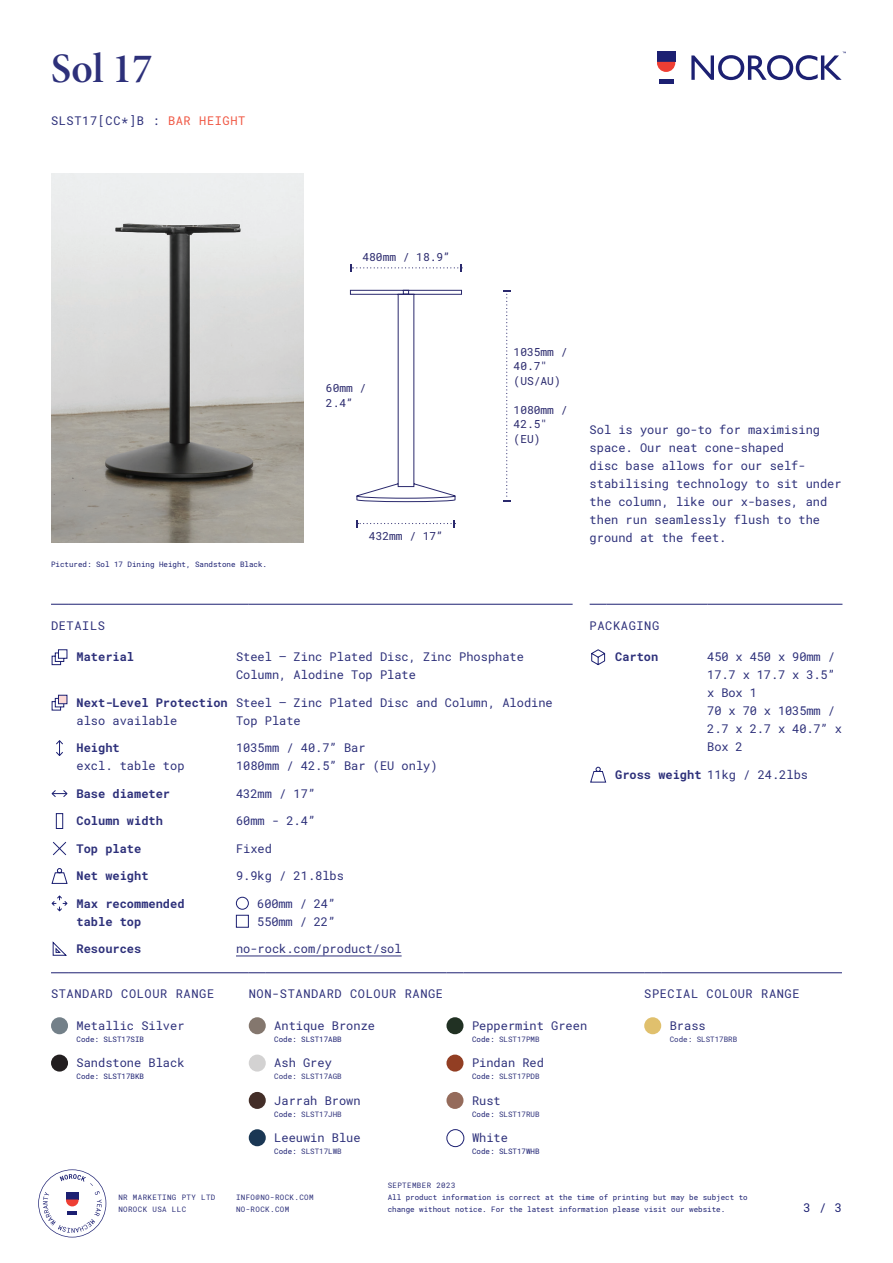
<style>
.page{position:relative;width:893px;height:1263px;background:#fff}
.page>*{position:absolute;margin:0;border:0;box-sizing:border-box;transform-origin:0 0}
.t1{font:42px "Minion Pro Semibold Subh";color:#2d307a}
.t2{font:12px/18px "Roboto Mono";color:#2d307a}
.t3{font:700 12px/18px "Roboto Mono";color:#2d307a}
.t4{font:12px "Roboto Mono";letter-spacing:.05em;color:#2d307a}
.t5{font:12px "Roboto Mono";color:#1c2072}
.t6{font:11.25px/14.5px "Roboto Mono";color:#2a296d}
.t7{font:7.5px/12px "Roboto Mono";color:#1c2072}
.t8{font:7.5px "Roboto Mono";color:#2d307a}
.t9{font:7.5px/12px "Roboto Mono";letter-spacing:.05em;color:#2d307a}
.s1{color:#f05642}
.s2{font-weight:700}
.s3{color:#1c2072}
</style>
<div class="page">
<hr style="left:659px;top:80px;width:14px;height:4px;background:#1c2072">
<div style="left:657px;top:51px;width:18px;height:11px;background:#1c2072"></div>
<svg style="left:657px;top:62px;width:18px;height:10px"></svg>
<svg style="left:691px;top:52px;width:155px;height:28px"></svg>
<svg style="left:38px;top:1169px;width:68px;height:68px"></svg>
<img style="left:51px;top:174px;width:252px;height:368px">
<svg style="left:51px;top:972px;width:17px;height:1px"></svg>
<hr style="left:68px;top:972px;width:181px;height:1px;background:#1c2072">
<svg style="left:249px;top:972px;width:17px;height:1px"></svg>
<hr style="left:266px;top:972px;width:180px;height:1px;background:#1c2072">
<svg style="left:446px;top:972px;width:17px;height:1px"></svg>
<hr style="left:463px;top:972px;width:181px;height:1px;background:#1c2072">
<svg style="left:644px;top:972px;width:17px;height:1px"></svg>
<hr style="left:661px;top:972px;width:181px;height:1px;background:#1c2072">
<div style="left:51px;top:1017px;width:17px;height:17px;background:#738089;border-radius:50%"></div>
<div style="left:249px;top:1017px;width:17px;height:17px;background:#84776e;border-radius:50%"></div>
<div style="left:446px;top:1017px;width:17px;height:17px;background:#213123;border-radius:50%"></div>
<div style="left:644px;top:1017px;width:17px;height:17px;background:#e0c06d;border-radius:50%"></div>
<div style="left:51px;top:1054px;width:17px;height:17px;background:#231f20;border-radius:50%"></div>
<div style="left:249px;top:1054px;width:17px;height:17px;background:#d3d2d2;border-radius:50%"></div>
<div style="left:446px;top:1054px;width:17px;height:17px;background:#923e23;border-radius:50%"></div>
<div style="left:249px;top:1092px;width:17px;height:17px;background:#432e28;border-radius:50%"></div>
<div style="left:446px;top:1092px;width:17px;height:17px;background:#956b5b;border-radius:50%"></div>
<div style="left:249px;top:1129px;width:17px;height:17px;background:#1a3754;border-radius:50%"></div>
<div style="left:446px;top:1129px;width:18px;height:18px;border:1px solid #1c2072;border-radius:50%"></div>
<svg style="left:51px;top:604px;width:17px;height:1px"></svg>
<hr style="left:68px;top:604px;width:168px;height:1px;background:#1c2072">
<svg style="left:236px;top:604px;width:13px;height:1px"></svg>
<hr style="left:249px;top:604px;width:324px;height:1px;background:#1c2072">
<svg style="left:51px;top:649px;width:17px;height:16px"></svg>
<svg style="left:51px;top:698px;width:14px;height:13px"></svg>
<div style="left:58px;top:695px;width:9px;height:9px;background:#fcd9d7;border:1px solid #1c2072"></div>
<svg style="left:56px;top:740px;width:7px;height:16px"></svg>
<svg style="left:51px;top:790px;width:17px;height:7px"></svg>
<svg style="left:55px;top:813px;width:9px;height:16px"></svg>
<div style="left:56px;top:813px;width:7px;height:16px;border:1px solid #1c2072"></div>
<svg style="left:53px;top:841px;width:14px;height:15px"></svg>
<svg style="left:51px;top:868px;width:17px;height:16px"></svg>
<svg style="left:51px;top:895px;width:17px;height:17px"></svg>
<div style="left:236px;top:897px;width:13px;height:13px;border:1px solid #1c2072;border-radius:50%"></div>
<div style="left:236px;top:915px;width:13px;height:13px;border:1px solid #1c2072"></div>
<svg style="left:52px;top:941px;width:15px;height:15px"></svg>
<hr style="left:236px;top:955px;width:166px;height:1px;background:#2d307a">
<svg style="left:590px;top:604px;width:17px;height:1px"></svg>
<hr style="left:607px;top:604px;width:100px;height:1px;background:#1c2072">
<hr style="left:707px;top:604px;width:135px;height:1px;background:#1c2072">
<svg style="left:591px;top:649px;width:15px;height:17px"></svg>
<svg style="left:590px;top:766px;width:17px;height:17px"></svg>
<svg style="left:350px;top:289px;width:112px;height:213px"></svg>
<svg style="left:351px;top:264px;width:111px;height:7px"></svg>
<svg style="left:357px;top:520px;width:98px;height:7px"></svg>
<svg style="left:503px;top:290px;width:7px;height:212px"></svg>
<h1 class="t1" style="left:51px;top:40px;width:103px">Sol 17</h1>
<p class="t4" style="left:51px;top:112px;width:196px">SLST17[CC*]B : <span class="s1">BAR HEIGHT</span></p>
<p class="t6" style="left:362px;top:249px;width:89px">480mm / 18.9”</p>
<p class="t7" style="left:51px;top:558px;width:218px">Pictured: Sol 17 Dining Height, Sandstone Black.</p>
<p class="t6" style="left:326px;top:380px;width:42px">60mm /<br>2.4”</p>
<p class="t6" style="left:369px;top:529px;width:76px">432mm / 17”</p>
<p class="t6" style="left:514px;top:344px;width:55px">1035mm /<br>40.7" (US/AU)</p>
<p class="t6" style="left:514px;top:402px;width:55px">1080mm /<br>42.5" (EU)</p>
<p class="t4" style="left:51px;top:617px;width:55px">DETAILS</p>
<p class="t3" style="left:77px;top:647px;width:59px">Material</p>
<p class="t2" style="left:236px;top:647px;width:290px">Steel — Zinc Plated Disc, Zinc Phosphate<br>Column, Alodine Top Plate</p>
<p class="t3" style="left:77px;top:693px;width:153px">Next-Level Protection</p>
<p class="t2" style="left:77px;top:711px;width:102px">also available</p>
<p class="t2" style="left:236px;top:693px;width:318px">Steel — Zinc Plated Disc and Column, Alodine<br>Top Plate</p>
<p class="t3" style="left:77px;top:738px;width:45px">Height</p>
<p class="t2" style="left:77px;top:756px;width:110px">excl. table top</p>
<p class="t2" style="left:236px;top:738px;width:203px">1035mm / 40.7” Bar<br>1080mm / 42.5” Bar (EU only)</p>
<p class="t3" style="left:77px;top:784px;width:95px">Base diameter</p>
<p class="t2" style="left:236px;top:784px;width:81px">432mm / 17”</p>
<p class="t3" style="left:77px;top:811px;width:88px">Column width</p>
<p class="t2" style="left:236px;top:811px;width:81px">60mm - 2.4”</p>
<p class="t3" style="left:77px;top:839px;width:66px">Top plate</p>
<p class="t2" style="left:236px;top:839px;width:37px">Fixed</p>
<p class="t3" style="left:77px;top:866px;width:74px">Net weight</p>
<p class="t2" style="left:236px;top:866px;width:109px">9.9kg / 21.8lbs</p>
<p class="t3" style="left:77px;top:894px;width:110px">Max recommended table top</p>
<p class="t2" style="left:257px;top:894px;width:79px">600mm / 24”<br>550mm / 22”</p>
<p class="t3" style="left:77px;top:939px;width:66px">Resources</p>
<p class="t2" style="left:236px;top:939px;width:167px">no-rock.com/product/sol</p>
<p class="t2" style="left:590px;top:421px;width:254px">Sol is your go-to for maximising space. Our neat cone-shaped<br>disc base allows for our self&shy;stabilising technology to sit under the column, like our x-bases, and then run seamlessly flush to the ground at the feet.</p>
<p class="t4" style="left:590px;top:617px;width:71px">PACKAGING</p>
<p class="t3" style="left:615px;top:647px;width:45px">Carton</p>
<p class="t2" style="left:707px;top:647px;width:136px">450 x 450 x 90mm /<br>17.7 x 17.7 x 3.5” x Box 1<br>70 x 70 x 1035mm /<br>2.7 x 2.7 x 40.7” x<br>Box 2</p>
<p class="t2" style="left:615px;top:765px;width:194px"><span class="s2">Gross weight</span> 11kg / 24.2lbs</p>
<p class="t4" style="left:51px;top:985px;width:165px">STANDARD COLOUR RANGE</p>
<p class="t4" style="left:249px;top:985px;width:196px">NON-STANDARD COLOUR RANGE</p>
<p class="t4" style="left:644px;top:985px;width:157px">SPECIAL COLOUR RANGE</p>
<p class="t2" style="left:77px;top:1016px;width:110px">Metallic Silver</p>
<p class="t7" style="left:77px;top:1033px;width:69px">Code: SLST17SIB</p>
<p class="t2" style="left:472px;top:1016px;width:117px">Peppermint Green</p>
<p class="t8" style="left:472px;top:1034px;width:69px"><span class="s3">Code:</span> SLST17PMB</p>
<p class="t2" style="left:274px;top:1016px;width:102px">Antique Bronze</p>
<p class="t7" style="left:274px;top:1033px;width:69px">Code: SLST17ABB</p>
<p class="t2" style="left:670px;top:1016px;width:37px">Brass</p>
<p class="t8" style="left:670px;top:1034px;width:69px">Code: SLST17BRB</p>
<p class="t2" style="left:77px;top:1053px;width:110px">Sandstone Black</p>
<p class="t7" style="left:77px;top:1070px;width:69px">Code: SLST17BKB</p>
<p class="t9" style="left:118px;top:1191px;width:99px">NR MARKETING PTY LTD<br>NOROCK USA LLC</p>
<p class="t2" style="left:274px;top:1053px;width:59px">Ash Grey</p>
<p class="t8" style="left:274px;top:1071px;width:69px">Code: SLST17AGB</p>
<p class="t2" style="left:274px;top:1091px;width:88px">Jarrah Brown</p>
<p class="t8" style="left:274px;top:1108px;width:69px"><span class="s3">Code:</span> SLST17JHB</p>
<p class="t2" style="left:274px;top:1128px;width:88px">Leeuwin Blue</p>
<p class="t8" style="left:274px;top:1146px;width:69px"><span class="s3">Code:</span> SLST17LWB</p>
<p class="t9" style="left:236px;top:1191px;width:79px">INFO@NO-ROCK.COM<br>NO-ROCK.COM</p>
<p class="t2" style="left:472px;top:1053px;width:73px">Pindan Red</p>
<p class="t8" style="left:472px;top:1071px;width:69px"><span class="s3">Code:</span> SLST17PDB</p>
<p class="t2" style="left:472px;top:1091px;width:30px">Rust</p>
<p class="t8" style="left:472px;top:1108px;width:69px"><span class="s3">Code:</span> SLST17RUB</p>
<p class="t2" style="left:472px;top:1128px;width:37px">White</p>
<p class="t7" style="left:472px;top:1145px;width:69px">Code: SLST17WHB</p>
<p class="t9" style="left:388px;top:1179px;width:69px">SEPTEMBER 2023</p>
<p class="t7" style="left:388px;top:1191px;width:362px">All product information is correct at the time of printing but may be subject to change without notice. For the latest information please visit our website.</p>
<p class="t5" style="left:803px;top:1199px;width:40px">3 / 3</p>
</div>
